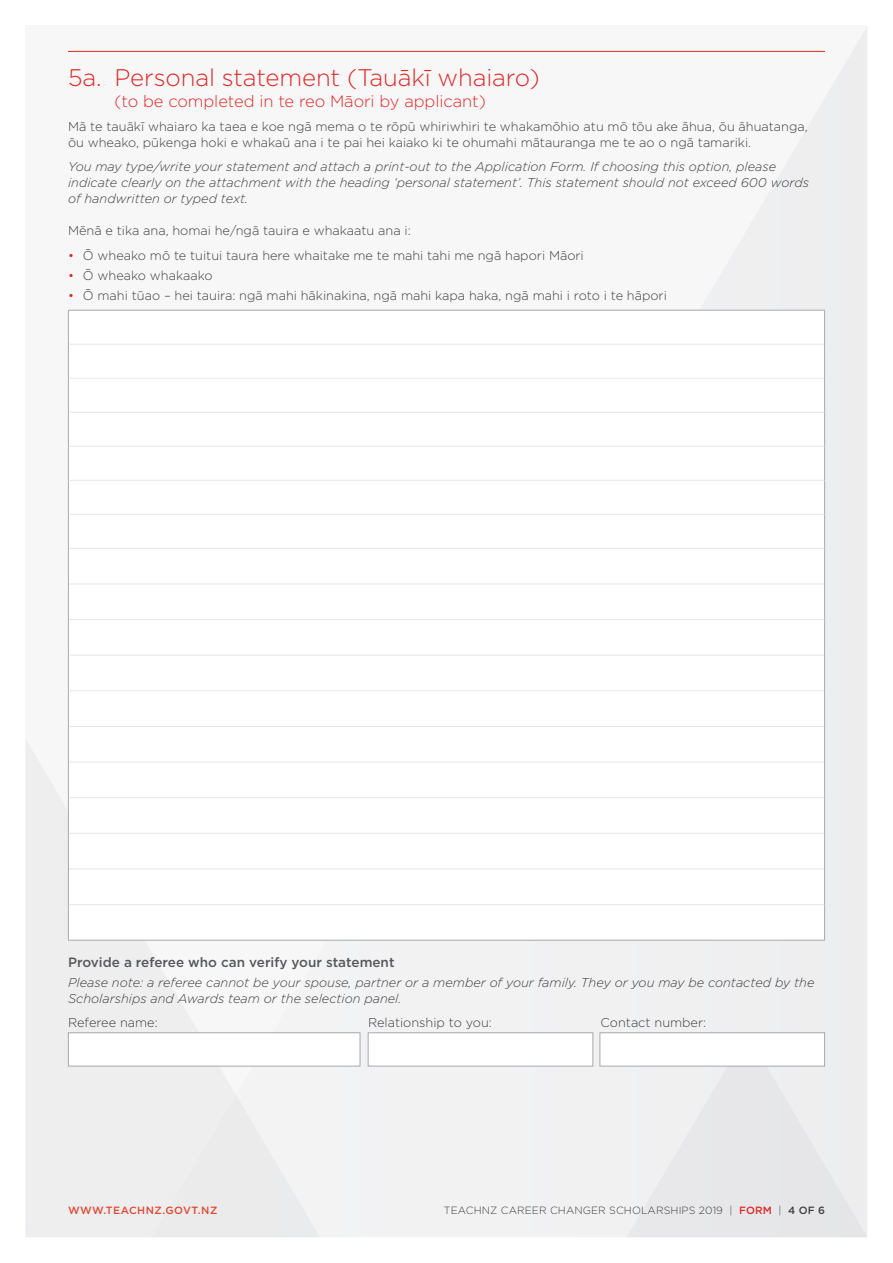
<style>
.page{position:relative;width:893px;height:1263px;background:#fff}
.page>*{position:absolute;margin:0;border:0;box-sizing:border-box;transform-origin:0 0}
.H2{font:300 24px "Gotham";letter-spacing:-.005em;color:#dd2926}
.H2-2{font:300 16.5px "Gotham";letter-spacing:-.005em;color:#dd2926}
.H4{font:500 13.5px "Gotham";color:#57585a}
.Body{font:300 12.75px/15.8px "Gotham";color:#3e3e3f}
.Body-2{font:italic 300 12.75px/15.8px "Gotham";color:#3e3e3f}
.Form_Above_Boxes{font:300 12.75px "Gotham";color:#3e3e3f}
.t1{font:300 10.5px "Gotham";letter-spacing:.01em;color:#3e3e3f}
.t2{font:500 10.5px "Gotham";letter-spacing:.05em;color:#e04731}
.s1{color:#dd2926}
.s2{font-weight:500;color:#dd2926}
.s3{font-weight:500}
</style>
<div class="page">
<div style="left:26px;top:26px;width:841px;height:1211px;background:#eeeeef"></div>
<svg style="left:626px;top:1033px;width:241px;height:204px"></svg>
<hr style="left:68px;top:51px;width:757px;height:1px;background:#dd2926">
<div style="left:69px;top:311px;width:755px;height:629px;background:#fff"></div>
<hr style="left:69px;top:584px;width:755px;height:1px;background:#e6e7e9">
<hr style="left:69px;top:619px;width:755px;height:1px;background:#e6e7e9">
<hr style="left:69px;top:655px;width:755px;height:1px;background:#e6e7e9">
<hr style="left:69px;top:690px;width:755px;height:1px;background:#e6e7e9">
<hr style="left:69px;top:726px;width:755px;height:1px;background:#e6e7e9">
<hr style="left:69px;top:762px;width:755px;height:1px;background:#e6e7e9">
<hr style="left:69px;top:797px;width:755px;height:1px;background:#e6e7e9">
<hr style="left:69px;top:833px;width:755px;height:1px;background:#e6e7e9">
<hr style="left:69px;top:869px;width:755px;height:1px;background:#e6e7e9">
<hr style="left:69px;top:904px;width:755px;height:1px;background:#e6e7e9">
<hr style="left:69px;top:344px;width:755px;height:1px;background:#e6e7e9">
<hr style="left:69px;top:378px;width:755px;height:1px;background:#e6e7e9">
<hr style="left:68px;top:344px;width:1px;height:34px;background:#a8a9ad">
<hr style="left:824px;top:344px;width:1px;height:34px;background:#a8a9ad">
<hr style="left:68px;top:378px;width:1px;height:34px;background:#a8a9ad">
<hr style="left:824px;top:378px;width:1px;height:34px;background:#a8a9ad">
<hr style="left:68px;top:412px;width:1px;height:34px;background:#a8a9ad">
<hr style="left:824px;top:412px;width:1px;height:34px;background:#a8a9ad">
<hr style="left:68px;top:446px;width:1px;height:34px;background:#a8a9ad">
<hr style="left:824px;top:446px;width:1px;height:34px;background:#a8a9ad">
<hr style="left:68px;top:480px;width:1px;height:34px;background:#a8a9ad">
<hr style="left:824px;top:480px;width:1px;height:34px;background:#a8a9ad">
<hr style="left:68px;top:514px;width:1px;height:34px;background:#a8a9ad">
<hr style="left:824px;top:514px;width:1px;height:34px;background:#a8a9ad">
<hr style="left:69px;top:548px;width:755px;height:1px;background:#e6e7e9">
<hr style="left:68px;top:310px;width:757px;height:1px;background:#a8a9ad">
<hr style="left:68px;top:310px;width:1px;height:34px;background:#a8a9ad">
<hr style="left:824px;top:310px;width:1px;height:34px;background:#a8a9ad">
<hr style="left:69px;top:412px;width:755px;height:1px;background:#e6e7e9">
<hr style="left:69px;top:446px;width:755px;height:1px;background:#e6e7e9">
<hr style="left:69px;top:480px;width:755px;height:1px;background:#e6e7e9">
<hr style="left:69px;top:514px;width:755px;height:1px;background:#e6e7e9">
<hr style="left:68px;top:548px;width:1px;height:36px;background:#a8a9ad">
<hr style="left:824px;top:548px;width:1px;height:36px;background:#a8a9ad">
<hr style="left:68px;top:584px;width:1px;height:36px;background:#a8a9ad">
<hr style="left:824px;top:584px;width:1px;height:36px;background:#a8a9ad">
<hr style="left:68px;top:620px;width:1px;height:35px;background:#a8a9ad">
<hr style="left:824px;top:620px;width:1px;height:35px;background:#a8a9ad">
<hr style="left:68px;top:655px;width:1px;height:36px;background:#a8a9ad">
<hr style="left:824px;top:655px;width:1px;height:36px;background:#a8a9ad">
<hr style="left:68px;top:691px;width:1px;height:35px;background:#a8a9ad">
<hr style="left:824px;top:691px;width:1px;height:35px;background:#a8a9ad">
<hr style="left:68px;top:726px;width:1px;height:36px;background:#a8a9ad">
<hr style="left:824px;top:726px;width:1px;height:36px;background:#a8a9ad">
<hr style="left:68px;top:762px;width:1px;height:36px;background:#a8a9ad">
<hr style="left:824px;top:762px;width:1px;height:36px;background:#a8a9ad">
<hr style="left:68px;top:798px;width:1px;height:35px;background:#a8a9ad">
<hr style="left:824px;top:798px;width:1px;height:35px;background:#a8a9ad">
<hr style="left:68px;top:833px;width:1px;height:36px;background:#a8a9ad">
<hr style="left:824px;top:833px;width:1px;height:36px;background:#a8a9ad">
<hr style="left:68px;top:869px;width:1px;height:35px;background:#a8a9ad">
<hr style="left:824px;top:869px;width:1px;height:35px;background:#a8a9ad">
<hr style="left:68px;top:904px;width:1px;height:36px;background:#a8a9ad">
<hr style="left:824px;top:904px;width:1px;height:36px;background:#a8a9ad">
<hr style="left:68px;top:940px;width:757px;height:1px;background:#a8a9ad">
<div style="left:68px;top:1032px;width:292px;height:34px;background:#fff;border:1px solid #a8a9ad"></div>
<div style="left:368px;top:1032px;width:225px;height:34px;background:#fff;border:1px solid #a8a9ad"></div>
<div style="left:600px;top:1032px;width:225px;height:34px;background:#fff;border:1px solid #a8a9ad"></div>
<p class="H2" style="left:68px;top:62px;width:473px">5a. Personal statement (Tauākī whaiaro)</p>
<p class="H2-2" style="left:115px;top:91px;width:373px">(to be completed in te reo Māori by applicant)</p>
<p class="Body" style="left:68px;top:118px;width:741px">Mā te tauākī whaiaro ka taea e koe ngā mema o te rōpū whiriwhiri te whakamōhio atu mō tōu ake āhua, ōu āhuatanga, ōu wheako, pūkenga hoki e whakaū ana i te pai hei kaiako ki te ohumahi mātauranga me te ao o ngā tamariki.</p>
<p class="Body-2" style="left:68px;top:158px;width:742px">You may type/write your statement and attach a print-out to the Application Form. If choosing this option, please indicate clearly on the attachment with the heading ‘personal statement’. This statement should not exceed 600 words of handwritten or typed text.</p>
<p class="Body" style="left:68px;top:223px;width:344px">Mēnā e tika ana, homai he/ngā tauira e whakaatu ana i:</p>
<p class="Body" style="left:68px;top:247px;width:517px"><span class="s1">•</span> Ō wheako mō te tuitui taura here whaitake me te mahi tahi me ngā hapori Māori</p>
<p class="Body" style="left:68px;top:267px;width:146px"><span class="s1">•</span> Ō wheako whakaako</p>
<p class="Body" style="left:68px;top:287px;width:600px"><span class="s1">•</span> Ō mahi tūao – hei tauira: ngā mahi hākinakina, ngā mahi kapa haka, ngā mahi i roto i te hāpori</p>
<p class="H4" style="left:68px;top:954px;width:328px">Provide a referee who can verify your statement</p>
<p class="Body-2" style="left:68px;top:974px;width:748px">Please note: a referee cannot be your spouse, partner or a member of your family. They or you may be contacted by the<br>Scholarships and Awards team or the selection panel.</p>
<p class="Form_Above_Boxes" style="left:68px;top:1015px;width:91px">Referee name:</p>
<p class="Form_Above_Boxes" style="left:368px;top:1015px;width:125px">Relationship to you:</p>
<p class="Form_Above_Boxes" style="left:601px;top:1015px;width:107px">Contact number:</p>
<p class="t2" style="left:68px;top:1203px;width:151px">WWW.TEACHNZ.GOVT.NZ</p>
<p class="t1" style="left:444px;top:1204px;width:382px">TEACHNZ CAREER CHANGER SCHOLARSHIPS 2019 | <span class="s2">FORM</span> | <span class="s3">4 OF 6</span></p>
</div>
